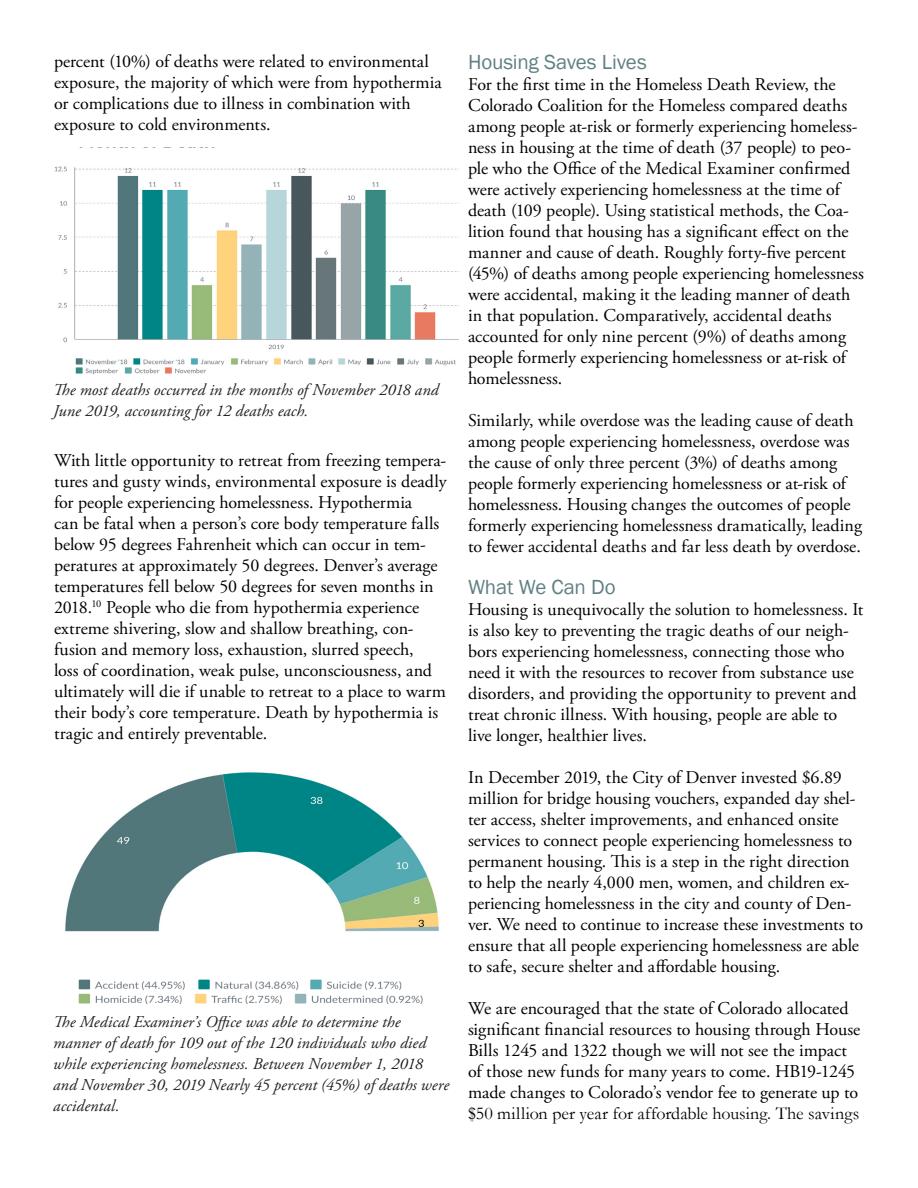
<style>
.page{position:relative;width:918px;height:1188px;background:#fff}
.page>*{position:absolute;margin:0;border:0;box-sizing:border-box;transform-origin:0 0}
.body{font:21px "Franklin Gothic";letter-spacing:-.01em;color:#618084}
.body-2{font:18px/21px "Adobe Garamond Pro";color:#000}
.body-3{font:italic 16.5px/21px "Adobe Garamond Pro";letter-spacing:.005em;color:#231f20}
.s1{font-family:"Garamond"}
</style>
<div class="page">
<img style="left:65px;top:772px;width:374px;height:233px">
<img style="left:54px;top:166px;width:405px;height:209px">
<p class="body-2" style="left:54px;top:51px;width:389px">percent (10%) of deaths were related to environmental exposure, the majority of which were from hypothermia or complications due to illness in combination with exposure to cold environments.</p>
<p class="body-3" style="left:53px;top:380px;width:387px">The most deaths occurred in the months of November 2018 and<br>June 2019, accounting for 12 deaths each.</p>
<p class="body-2" style="left:54px;top:450px;width:394px">With little opportunity to retreat from freezing tempera&shy;tures and gusty winds, environmental exposure is deadly for people experiencing homelessness. Hypothermia<br>can be fatal when a person’s core body temperature falls below 95 degrees Fahrenheit which can occur in tem&shy;peratures at approximately 50 degrees. Denver’s average temperatures fell below 50 degrees for seven months in 2018.<sup>10</sup> People who die from hypothermia experience extreme shivering, slow and shallow breathing, con&shy;fusion and memory loss, exhaustion, slurred speech,<br>loss of coordination, weak pulse, unconsciousness, and ultimately will die if unable to retreat to a place to warm their body’s core temperature. Death by hypothermia is tragic and entirely preventable.</p>
<p class="body-3" style="left:53px;top:1012px;width:397px">The Medical Examiner’s Office was able to determine the manner of death for 109 out of the 120 individuals who died while experiencing homelessness. Between November 1, 2018 and November 30, 2019 Nearly 45 percent (45%) of deaths were accidental.</p>
<p class="body" style="left:468px;top:49px;width:180px">Housing Saves Lives</p>
<p class="body-2" style="left:468px;top:75px;width:398px">For the first time in the Homeless Death Review, the Colorado Coalition for the Homeless compared deaths among people at-risk or formerly experiencing homeless&shy;ness in housing at the time of death (37 people) to peo&shy;ple who the Office of the Medical Examiner confirmed were actively experiencing homelessness at the time of death (109 people). Using statistical methods, the Coa&shy;lition found that housing has a significant effect on the manner and cause of death. Roughly forty-five percent (45%) of deaths among people experiencing homelessness were accidental, making it the leading manner of death in that population. Comparatively, accidental deaths accounted for only nine percent (9%) of deaths among people formerly experiencing homelessness or at-risk of homelessness.</p>
<p class="body-2" style="left:468px;top:411px;width:396px">Similarly, while overdose was the leading cause of death among people experiencing homelessness, overdose was the cause of only three percent (3%) of deaths among people formerly experiencing homelessness or at-risk of homelessness. Housing changes the outcomes of people formerly experiencing homelessness dramatically, leading to fewer accidental deaths and far less death by overdose.</p>
<p class="body" style="left:468px;top:574px;width:149px">What We Can Do</p>
<p class="body-2" style="left:468px;top:600px;width:397px">Housing is unequivocally the solution to homelessness. It is also key to preventing the tragic deaths of our neigh&shy;bors experiencing homelessness, connecting those who need it with the resources to recover from substance use disorders, and providing the opportunity to prevent and treat chronic illness. With housing, people are able to live longer, healthier lives.</p>
<p class="body-2" style="left:468px;top:768px;width:397px">In December 2019, the City of Denver invested $6.89 million for bridge housing vouchers, expanded day shel&shy;ter access, shelter improvements, and enhanced onsite services to connect people experiencing homelessness to permanent housing. This is a step in the right direction to help the nearly 4,000 men, women, and children ex&shy;periencing homelessness in the city and county of Den&shy;ver. We need to continue to increase these investments to ensure that all people experiencing homelessness are able to safe, secure shelter and affordable housing.</p>
<p class="body-2" style="left:468px;top:999px;width:394px">We are encouraged that the state of Colorado allocated significant financial resources to housing through House Bills 1245 and 1322 though we will not see the impact of those new funds for many years to come. HB19-1245 made changes to Colorado’s vendor fee to generate up to <span class="s1">$50 million per year for affordable housing. The savings</span></p>
</div>
